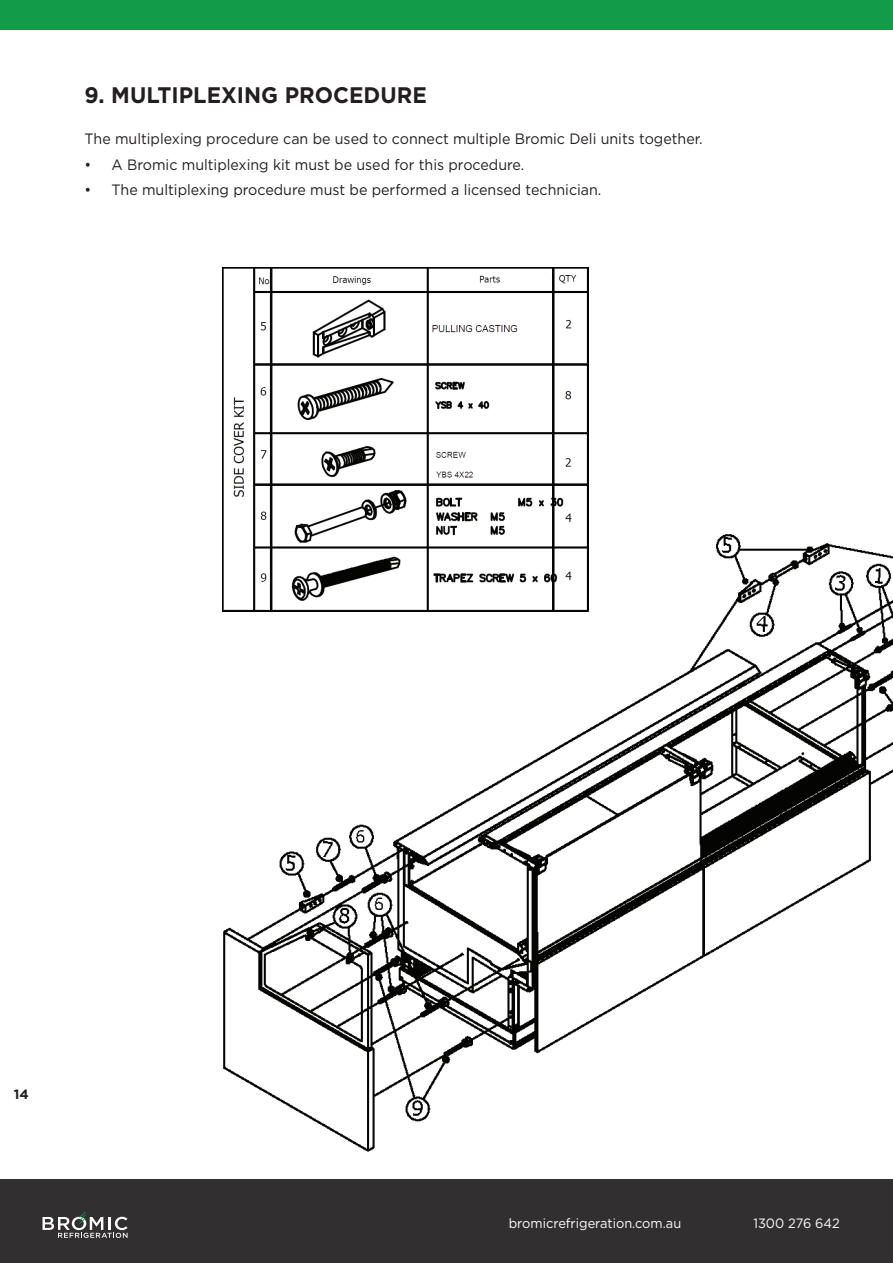
<style>
.page{position:relative;width:893px;height:1263px;background:#fff}
.page>*{position:absolute;margin:0;border:0;box-sizing:border-box;transform-origin:0 0}
.t1{font:700 22.5px "Gotham";color:#231f20;scale:.96 1}
.t2{font:15px "Gotham";color:#231f20;scale:.95 1}
.t3{font:13.5px "Gotham";color:#fff;scale:.95 1}
.t4{font:700 13.5px "Gotham";color:#231f20}
</style>
<div class="page">
<div style="left:0;top:1179px;width:893px;height:84px;background:#312f30"></div>
<div style="left:0;top:0;width:893px;height:30px;background:#129b49"></div>
<svg style="left:43px;top:1212px;width:85px;height:26px"></svg>
<img style="left:222px;top:267px;width:671px;height:885px">
<div style="left:55px;top:210px;width:466px;height:285px;background:#fff"></div>
<img style="left:223px;top:268px;width:365px;height:344px">
<h1 class="t1" style="left:85px;top:80px;width:358px">9. MULTIPLEXING PROCEDURE</h1>
<p class="t2" style="left:85px;top:129px;width:652px">The multiplexing procedure can be used to connect multiple Bromic Deli units together.</p>
<p class="t2" style="left:85px;top:155px;width:464px">• A Bromic multiplexing kit must be used for this procedure.</p>
<p class="t2" style="left:85px;top:180px;width:546px">• The multiplexing procedure must be performed a licensed technician.</p>
<p class="t4" style="left:14px;top:1086px;width:16px">14</p>
<p class="t3" style="left:509px;top:1215px;width:183px">bromicrefrigeration.com.au</p>
<p class="t3" style="left:753px;top:1215px;width:92px">1300 276 642</p>
</div>
